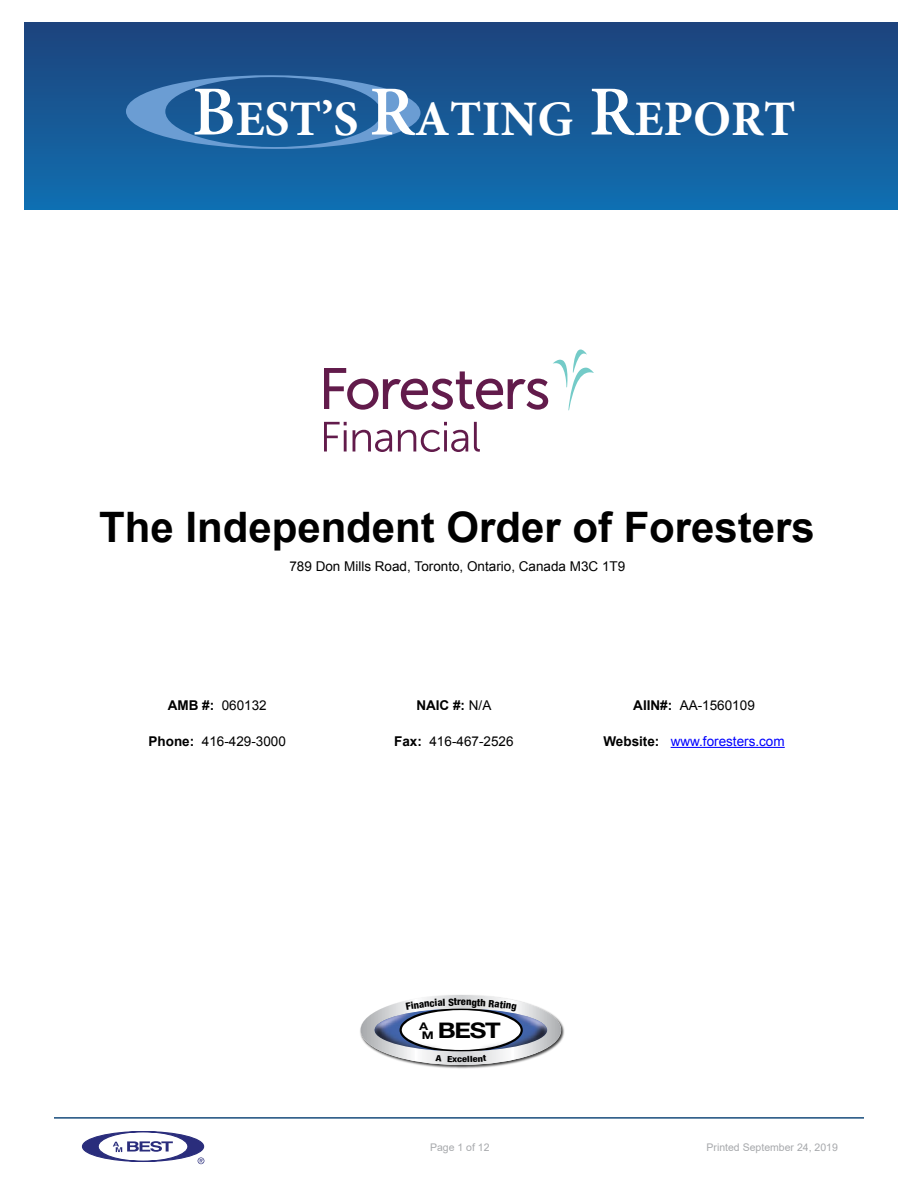
<style>
.page{position:relative;width:918px;height:1188px;background:#fff}
.page>*{position:absolute;margin:0;border:0;box-sizing:border-box;transform-origin:0 0}
.t1{font:600 70.35px "Minion Pro";color:#fff}
.t2{font:700 49.65px "Minion Pro";color:#fff}
.t3{font:700 42px "arial";color:#000}
.t4{font:700 21.6px "Helvetica Neue";color:#000;scale:1.19 1}
.t5{font:13.5px "arial";color:#000}
.t6{font:13.5px "arial";color:#00f}
.t7{font:700 13.5px "arial";color:#000}
.t8{font:700 10.65px "Helvetica Neue";color:#000;scale:1.24 1}
.t9{font:10.5px "Arial";color:#a7a9ac}
.t10{font:800 condensed 10.05px "Helvetica Neue";color:#000;scale:1.04 1}
.t11{font:800 condensed 8.55px "Helvetica Neue";color:#000;scale:1.23 1}
.s1{font-weight:600;font-size:70.35px}
.s2{font-weight:700}
.s3{font-weight:400}
.s4{font-weight:700;color:#000}
.s5{font-size:10.65px}
</style>
<div class="page">
<svg style="left:82px;top:1131px;width:122px;height:33px"></svg>
<hr style="left:54px;top:1117px;width:810px;height:2px;background:#184d7d">
<div style="left:24px;top:22px;width:873px;height:188px;background:linear-gradient(to bottom,#1d437c,#106fb0)"></div>
<svg style="left:126px;top:75px;width:295px;height:74px;background:#2b68a3"></svg>
<svg style="left:324px;top:350px;width:270px;height:60px"></svg>
<svg style="left:324px;top:422px;width:23px;height:30px"></svg>
<svg style="left:353px;top:430px;width:39px;height:22px"></svg>
<svg style="left:398px;top:422px;width:70px;height:30px"></svg>
<svg style="left:474px;top:422px;width:6px;height:30px"></svg>
<img style="left:360px;top:1022px;width:204px;height:47px">
<hr style="left:671px;top:747px;width:114px;height:1px;background:#00f">
<svg style="left:361px;top:995px;width:200px;height:70px"></svg>
<p class="t1" style="left:192px;top:63px;width:45px">B</p>
<p class="t2" style="left:236px;top:84px;width:562px">EST’S <span class="s1">R</span>ATING <span class="s1">R</span>EPORT</p>
<p class="t3" style="left:99px;top:499px;width:717px">The Independent Order of Foresters</p>
<p class="t5" style="left:289px;top:558px;width:337px">789 Don Mills Road, Toronto, Ontario, Canada M3C 1T9</p>
<p class="t5" style="left:168px;top:696px;width:101px"><span class="s2">AMB #:</span> 060132</p>
<p class="t7" style="left:416px;top:696px;width:76px">NAIC #: <span class="s3">N/A</span></p>
<p class="t5" style="left:633px;top:696px;width:123px"><span class="s2">AIIN#:</span> AA-1560109</p>
<p class="t5" style="left:149px;top:732px;width:139px"><span class="s2">Phone:</span> 416-429-3000</p>
<p class="t5" style="left:394px;top:732px;width:121px"><span class="s2">Fax:</span> 416-467-2526</p>
<p class="t6" style="left:603px;top:732px;width:183px"><span class="s4">Website:</span> www.foresters.com</p>
<p class="t10" style="left:457px;top:996px;width:10px">re</p>
<p class="t4" style="left:422px;top:1017px;width:68px"><span class="s5">M</span> BEST</p>
<p class="t11" style="left:457px;top:1054px;width:6px">c</p>
<p class="t8" style="left:419px;top:1019px;width:9px">A</p>
<p class="t9" style="left:430px;top:1140px;width:61px">Page 1 of 12</p>
<p class="t9" style="left:707px;top:1140px;width:133px">Printed September 24, 2019</p>
</div>
